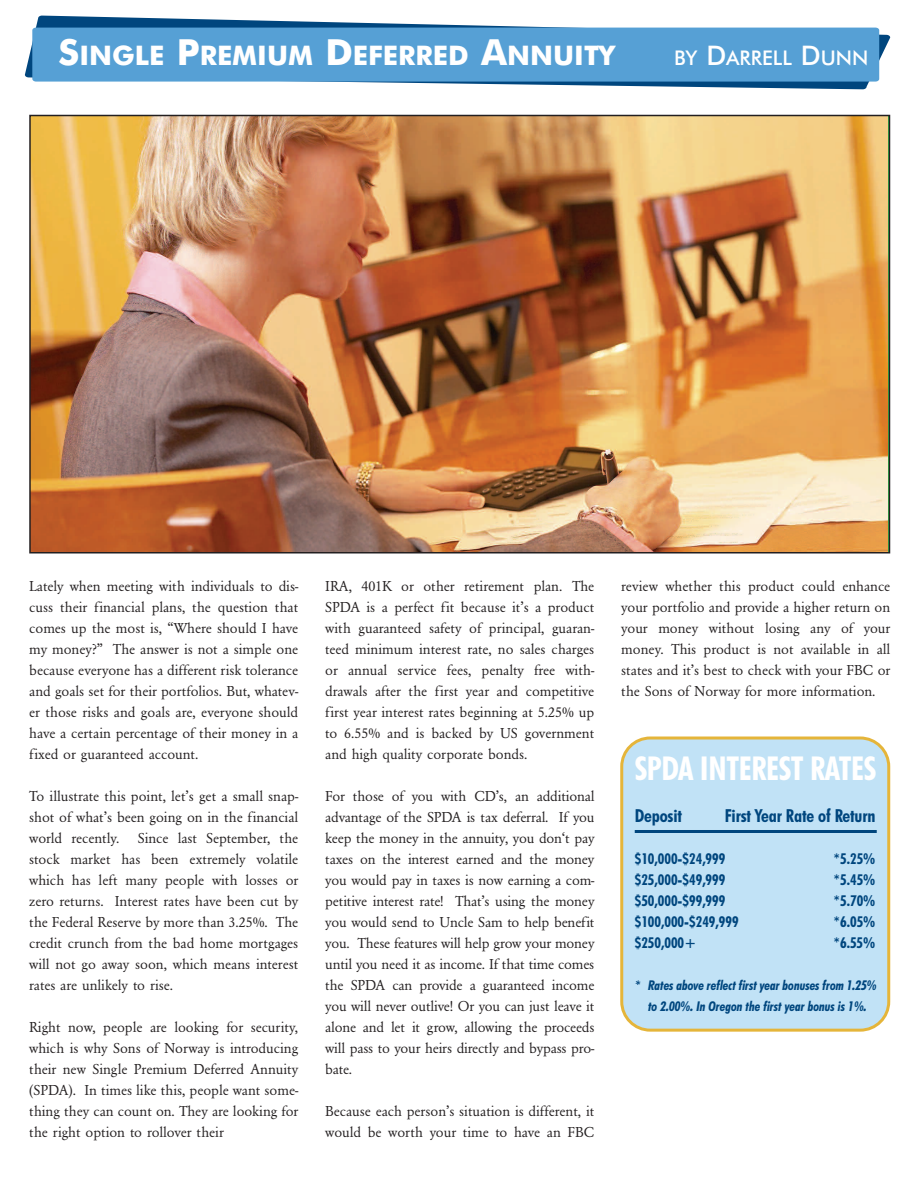
<style>
.page{position:relative;width:918px;height:1188px;background:#fff}
.page>*{position:absolute;margin:0;border:0;box-sizing:border-box;transform-origin:0 0}
.t1{font:700 condensed 33px "Futura BT";letter-spacing:-.015em;color:#fff}
.t2{font:700 27px "Futura BT";color:#fff}
.t3{font:500 20.25px "Futura BT";color:#fff}
.t4{font:700 condensed 18px "Futura BT";letter-spacing:-.01em;color:#00467e}
.t5{font:15px/21px "URW Garamond T";color:#231f20;text-align:justify}
.t6{font:700 condensed 15px "Futura BT";color:#00467e}
.t7{font:italic 700 condensed 13.5px/21px "Futura BT";letter-spacing:-.015em;color:#00467e;text-align:center}
.s1{font-size:36px}
.s2{font-size:27px}
</style>
<div class="page">
<div style="left:620px;top:736px;width:270px;height:296px;background:#c1e2f6"></div>
<svg style="left:25px;top:16px;width:865px;height:73px"></svg>
<div style="left:32px;top:28px;width:847px;height:54px;background:#56a0d5"></div>
<hr style="left:635px;top:830px;width:242px;height:3px;background:#00467e">
<img style="left:32px;top:118px;width:855px;height:433px">
<div style="left:29px;top:115px;width:861px;height:439px;border:2px solid #231f20"></div>
<h2 class="t2" style="left:58px;top:44px;width:558px"><span class="s1">S</span>INGLE <span class="s1">P</span>REMIUM <span class="s1">D</span>EFERRED <span class="s1">A</span>NNUITY</h2>
<h3 class="t3" style="left:674px;top:49px;width:196px">BY <span class="s2">D</span>ARRELL <span class="s2">D</span>UNN</h3>
<p class="t5" style="left:29px;top:575px;width:271px">Lately when meeting with individuals to dis&shy;cuss their financial plans, the question that comes up the most is, “Where should I have my money?” The answer is not a simple one because everyone has a different risk tolerance and goals set for their portfolios. But, whatev&shy;er those risks and goals are, everyone should have a certain percentage of their money in a fixed or guaranteed account.</p>
<p class="t5" style="left:29px;top:785px;width:271px">To illustrate this point, let’s get a small snap&shy;shot of what’s been going on in the financial world recently. Since last September, the stock market has been extremely volatile which has left many people with losses or zero returns. Interest rates have been cut by the Federal Reserve by more than 3.25%. The credit crunch from the bad home mortgages will not go away soon, which means interest rates are unlikely to rise.</p>
<p class="t5" style="left:29px;top:1016px;width:271px">Right now, people are looking for security, which is why Sons of Norway is introducing their new Single Premium Deferred Annuity (SPDA). In times like this, people want some&shy;thing they can count on. They are looking for the right option to rollover their</p>
<p class="t5" style="left:325px;top:575px;width:271px">IRA, 401K or other retirement plan. The SPDA is a perfect fit because it’s a product with guaranteed safety of principal, guaran&shy;teed minimum interest rate, no sales charges or annual service fees, penalty free with&shy;drawals after the first year and competitive first year interest rates beginning at 5.25% up to 6.55% and is backed by US government and high quality corporate bonds.</p>
<p class="t5" style="left:325px;top:785px;width:271px">For those of you with CD’s, an additional advantage of the SPDA is tax deferral. If you keep the money in the annuity, you don‘t pay taxes on the interest earned and the money you would pay in taxes is now earning a com&shy;petitive interest rate! That’s using the money you would send to Uncle Sam to help benefit you. These features will help grow your money until you need it as income. If that time comes the SPDA can provide a guaranteed income you will never outlive! Or you can just leave it alone and let it grow, allowing the proceeds will pass to your heirs directly and bypass pro&shy;bate.</p>
<p class="t5" style="left:325px;top:1100px;width:271px">Because each person’s situation is different, it would be worth your time to have an FBC</p>
<p class="t5" style="left:621px;top:575px;width:271px">review whether this product could enhance your portfolio and provide a higher return on your money without losing any of your money. This product is not available in all states and it’s best to check with your FBC or the Sons of Norway for more information.</p>
<h1 class="t1" style="left:635px;top:755px;width:243px">SPDA INTEREST RATES</h1>
<p class="t4" style="left:635px;top:808px;width:49px">Deposit</p>
<p class="t4" style="left:725px;top:808px;width:152px">First Year Rate of Return</p>
<p class="t6" style="left:635px;top:853px;width:92px">$10,000-$24,999</p>
<p class="t6" style="left:834px;top:853px;width:43px">*5.25%</p>
<p class="t6" style="left:635px;top:874px;width:92px">$25,000-$49,999</p>
<p class="t6" style="left:834px;top:874px;width:43px">*5.45%</p>
<p class="t6" style="left:635px;top:895px;width:92px">$50,000-$99,999</p>
<p class="t6" style="left:834px;top:895px;width:43px">*5.70%</p>
<p class="t6" style="left:635px;top:916px;width:105px">$100,000-$249,999</p>
<p class="t6" style="left:834px;top:916px;width:43px">*6.05%</p>
<p class="t6" style="left:635px;top:937px;width:63px">$250,000+</p>
<p class="t6" style="left:834px;top:937px;width:43px">*6.55%</p>
<p class="t7" style="left:635px;top:976px;width:244px">* Rates above reflect first year bonuses from 1.25% to 2.00%. In Oregon the first year bonus is 1%.</p>
</div>
